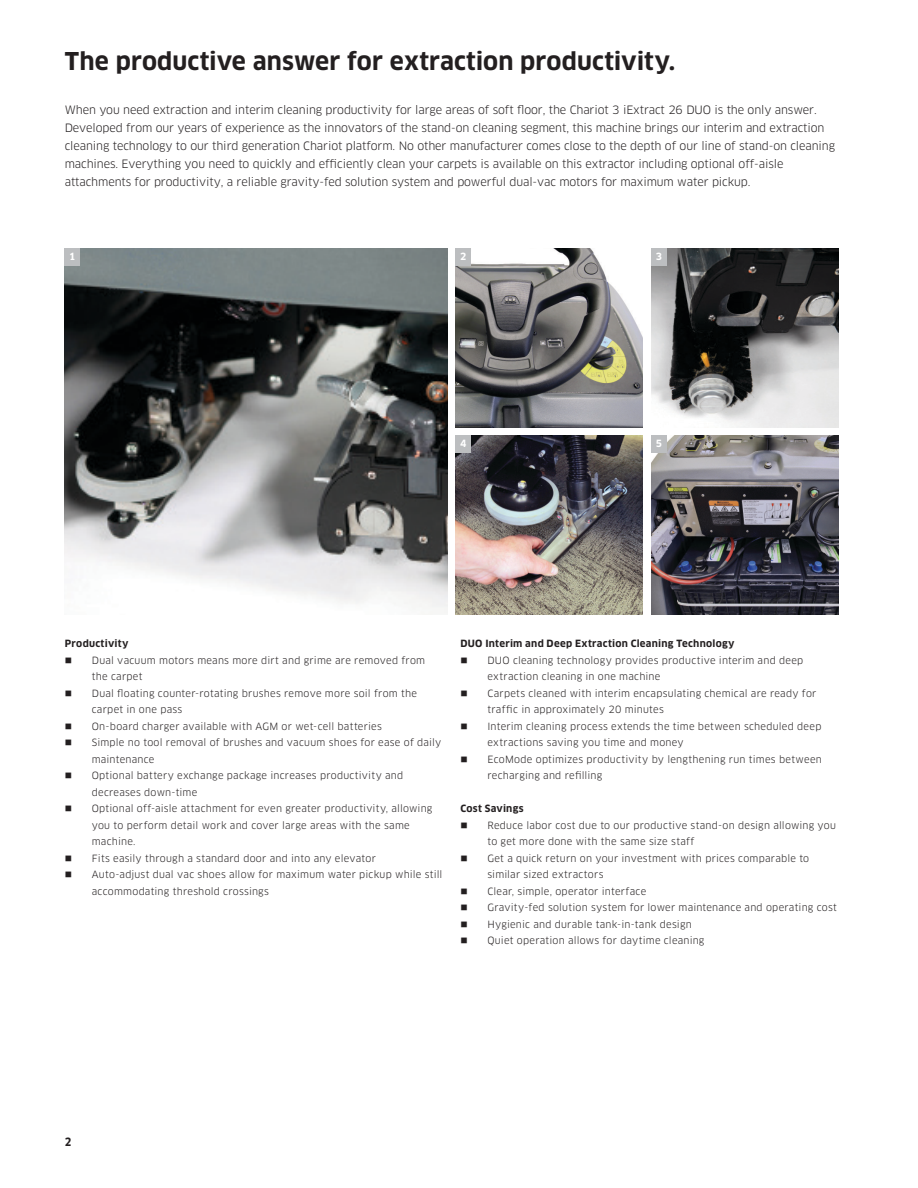
<style>
.page{position:relative;width:918px;height:1188px;background:#fff}
.page>*{position:absolute;margin:0;border:0;box-sizing:border-box;transform-origin:0 0}
.t1{font:700 24px "Clan Pro";letter-spacing:.005em;color:#231f20}
.Table_content_Acc_le{font:11.25px/18px "Clan Pro";letter-spacing:-.01em;color:#231f20}
.t2{font:700 11.25px "Clan Pro Narr";color:#231f20}
.t3{font:9.75px/16.5px "Clan Pro";letter-spacing:.02em;color:#231f20}
.t4{font:700 9.75px "Clan Pro";letter-spacing:.03em;color:#231f20}
._04_Copy-05___9_25_1{font:700 9.75px "Clan Pro";color:#fff}
</style>
<div class="page">
<img style="left:651px;top:248px;width:187px;height:179px">
<img style="left:456px;top:248px;width:187px;height:179px">
<img style="left:651px;top:436px;width:187px;height:178px">
<img style="left:65px;top:248px;width:382px;height:366px">
<img style="left:456px;top:436px;width:187px;height:178px">
<div style="left:65px;top:248px;width:15px;height:17px;background:#bcbec0"></div>
<div style="left:456px;top:248px;width:15px;height:17px;background:#bcbec0"></div>
<div style="left:651px;top:248px;width:16px;height:17px;background:#bcbec0"></div>
<div style="left:456px;top:436px;width:15px;height:17px;background:#bcbec0"></div>
<div style="left:651px;top:436px;width:16px;height:17px;background:#bcbec0"></div>
<p class="t1" style="left:65px;top:47px;width:612px">The productive answer for extraction productivity.</p>
<p class="Table_content_Acc_le" style="left:65px;top:101px;width:772px">When you need extraction and interim cleaning productivity for large areas of soft floor, the Chariot 3 iExtract 26 DUO is the only answer.<br>Developed from our years of experience as the innovators of the stand-on cleaning segment, this machine brings our interim and extraction cleaning technology to our third generation Chariot platform. No other manufacturer comes close to the depth of our line of stand-on cleaning machines. Everything you need to quickly and efficiently clean your carpets is available on this extractor including optional off-aisle attachments for productivity, a reliable gravity-fed solution system and powerful dual-vac motors for maximum water pickup.</p>
<p class="_04_Copy-05___9_25_1" style="left:69px;top:251px;width:8px">1</p>
<p class="_04_Copy-05___9_25_1" style="left:460px;top:251px;width:8px">2</p>
<p class="_04_Copy-05___9_25_1" style="left:656px;top:251px;width:8px">3</p>
<p class="_04_Copy-05___9_25_1" style="left:460px;top:438px;width:8px">4</p>
<p class="_04_Copy-05___9_25_1" style="left:656px;top:438px;width:8px">5</p>
<p class="t4" style="left:65px;top:638px;width:65px">Productivity</p>
<p class="t3" style="left:92px;top:652px;width:335px;text-indent:-27px">■ Dual vacuum motors means more dirt and grime are removed from the carpet</p>
<p class="t3" style="left:92px;top:685px;width:327px;text-indent:-27px">■ Dual floating counter-rotating brushes remove more soil from the carpet in one pass</p>
<p class="t3" style="left:65px;top:718px;width:319px">■ On-board charger available with AGM or wet-cell batteries</p>
<p class="t3" style="left:92px;top:734px;width:351px;text-indent:-27px">■ Simple no tool removal of brushes and vacuum shoes for ease of daily maintenance</p>
<p class="t3" style="left:92px;top:767px;width:313px;text-indent:-27px">■ Optional battery exchange package increases productivity and decreases down-time</p>
<p class="t3" style="left:92px;top:800px;width:342px;text-indent:-27px">■ Optional off-aisle attachment for even greater productivity, allowing you to perform detail work and cover large areas with the same machine.</p>
<p class="t3" style="left:65px;top:850px;width:313px">■ Fits easily through a standard door and into any elevator</p>
<p class="t3" style="left:92px;top:866px;width:352px;text-indent:-27px">■ Auto-adjust dual vac shoes allow for maximum water pickup while still accommodating threshold crossings</p>
<p class="t4" style="left:460px;top:638px;width:276px">DUO Interim and Deep Extraction Cleaning Technology</p>
<p class="t3" style="left:487px;top:652px;width:317px;text-indent:-27px">■ DUO cleaning technology provides productive interim and deep extraction cleaning in one machine</p>
<p class="t3" style="left:487px;top:685px;width:331px;text-indent:-27px">■ Carpets cleaned with interim encapsulating chemical are ready for traffic in approximately 20 minutes</p>
<p class="t3" style="left:487px;top:718px;width:336px;text-indent:-27px">■ Interim cleaning process extends the time between scheduled deep extractions saving you time and money</p>
<p class="t3" style="left:487px;top:751px;width:336px;text-indent:-27px">■ EcoMode optimizes productivity by lengthening run times between recharging and refilling</p>
<p class="t4" style="left:460px;top:803px;width:65px">Cost Savings</p>
<p class="t3" style="left:487px;top:817px;width:350px;text-indent:-27px">■ Reduce labor cost due to our productive stand-on design allowing you to get more done with the same size staff</p>
<p class="t3" style="left:487px;top:850px;width:323px;text-indent:-27px">■ Get a quick return on your investment with prices comparable to similar sized extractors</p>
<p class="t3" style="left:460px;top:883px;width:187px">■ Clear, simple, operator interface</p>
<p class="t3" style="left:460px;top:899px;width:378px">■ Gravity-fed solution system for lower maintenance and operating cost</p>
<p class="t3" style="left:460px;top:916px;width:233px">■ Hygienic and durable tank-in-tank design</p>
<p class="t3" style="left:460px;top:932px;width:246px">■ Quiet operation allows for daytime cleaning</p>
<p class="t2" style="left:65px;top:1135px;width:8px">2</p>
</div>
